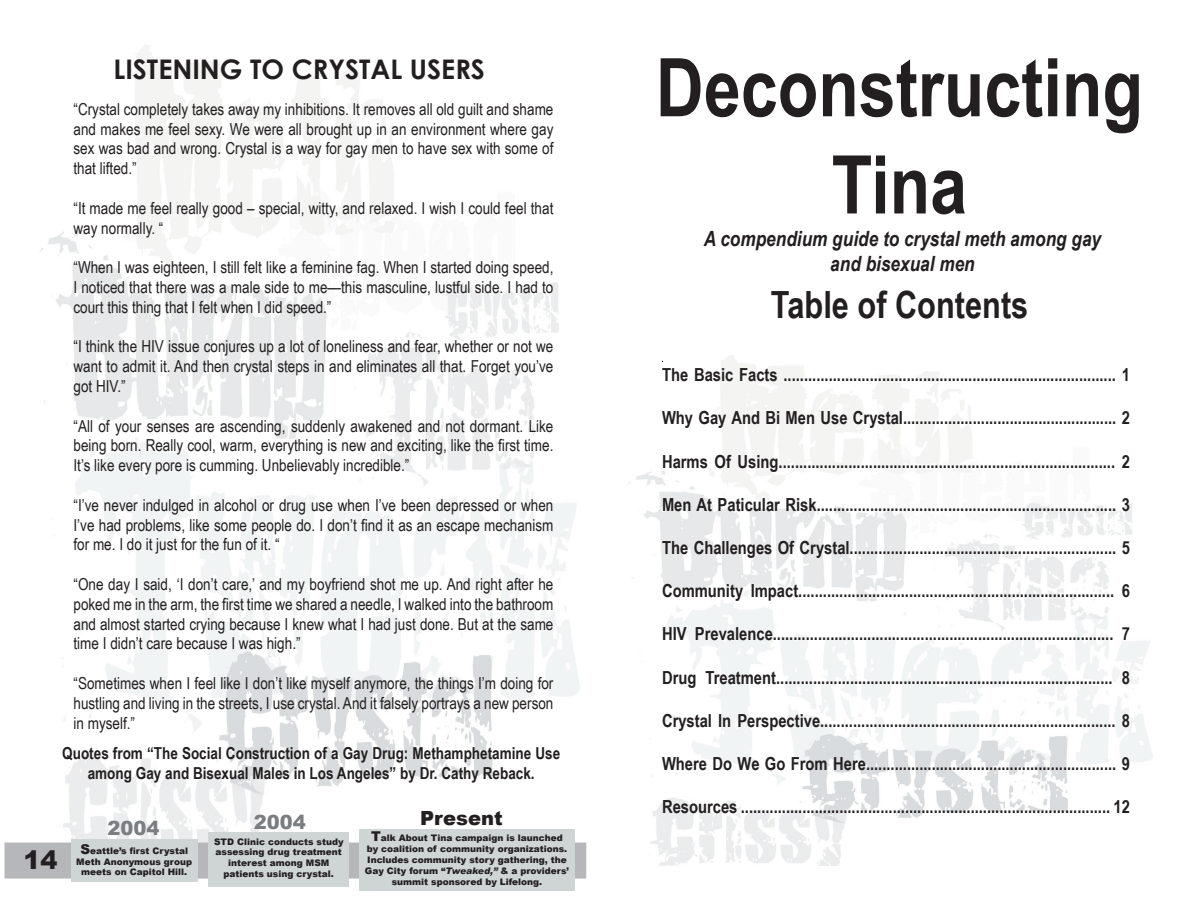
<style>
.page{position:relative;width:1188px;height:918px;background:#fff}
.page>*{position:absolute;margin:0;border:0;box-sizing:border-box;transform-origin:0 0}
.t1{font:700 81px/97.2px "Arial Narrow";color:#231f20;text-align:center}
.Subtitle{font:700 37.5px "Arial Narrow";color:#231f20}
.Body_Text_2{font:700 27px "Century Gothic";color:#231f20}
.t2{font:900 25.5px "Arial";color:#231f20}
.Subtitle-2{font:italic 700 21px/25.2px "Arial Narrow";color:#231f20;text-align:center}
.t3{font:900 19.5px "Arial";color:#7a7e81}
.t4{font:900 19.5px "Arial";color:#231f20}
.t5{font:700 18px "Arial Narrow";color:#231f20}
.Body_Text{font:16.5px/19.8px "Arial Narrow";color:#231f20;text-align:justify}
.Body_Text_2-2{font:700 16.5px/19.8px "Arial Narrow";color:#231f20;text-align:center}
.t6{font:900 9px/10.8px "Arial";color:#231f20;text-align:center}
.s1{font-size:13.5px}
.s2{font-style:italic}
</style>
<div class="page">
<img style="left:39px;top:45px;width:546px;height:798px">
<div style="left:4px;top:843px;width:582px;height:36px;background:#b6b7bb"></div>
<div style="left:71px;top:839px;width:126px;height:43px;background:#cfd4d5"></div>
<div style="left:209px;top:833px;width:139px;height:53px;background:#cfd4d5"></div>
<div style="left:360px;top:829px;width:215px;height:62px;background:#cfd4d5"></div>
<img style="left:628px;top:355px;width:525px;height:511px">
<p class="Body_Text_2" style="left:114px;top:48px;width:373px">LISTENING TO CRYSTAL USERS</p>
<p class="Body_Text" style="left:74px;top:98px;width:481px">“Crystal completely takes away my inhibitions. It removes all old guilt and shame and makes me feel sexy. We were all brought up in an environment where gay sex was bad and wrong. Crystal is a way for gay men to have sex with some of that lifted.”</p>
<p class="Body_Text" style="left:74px;top:197px;width:481px">“It made me feel really good – special, witty, and relaxed. I wish I could feel that way normally. “</p>
<p class="Body_Text" style="left:74px;top:257px;width:482px">“When I was eighteen, I still felt like a feminine fag. When I started doing speed, I noticed that there was a male side to me—this masculine, lustful side. I had to court this thing that I felt when I did speed.”</p>
<p class="Body_Text" style="left:74px;top:336px;width:481px">“I think the HIV issue conjures up a lot of loneliness and fear, whether or not we want to admit it. And then crystal steps in and eliminates all that. Forget you’ve got HIV.”</p>
<p class="Body_Text" style="left:74px;top:415px;width:482px">“All of your senses are ascending, suddenly awakened and not dormant. Like being born. Really cool, warm, everything is new and exciting, like the first time.<br>It’s like every pore is cumming. Unbelievably incredible.”</p>
<p class="Body_Text" style="left:74px;top:494px;width:482px">“I’ve never indulged in alcohol or drug use when I’ve been depressed or when I’ve had problems, like some people do. I don’t find it as an escape mechanism for me. I do it just for the fun of it. “</p>
<p class="Body_Text" style="left:74px;top:574px;width:482px">“One day I said, ‘I don’t care,’ and my boyfriend shot me up. And right after he poked me in the arm, the first time we shared a needle, I walked into the bathroom and almost started crying because I knew what I had just done. But at the same time I didn’t care because I was high.”</p>
<p class="Body_Text" style="left:74px;top:673px;width:482px">“Sometimes when I feel like I don’t like myself anymore, the things I’m doing for hustling and living in the streets, I use crystal. And it falsely portrays a new person in myself.”</p>
<p class="Body_Text_2-2" style="left:62px;top:743px;width:500px">Quotes from “The Social Construction of a Gay Drug: Methamphetamine Use among Gay and Bisexual Males in Los Angeles” by Dr. Cathy Reback.</p>
<p class="t2" style="left:23px;top:841px;width:36px">14</p>
<p class="t3" style="left:254px;top:807px;width:54px">2004</p>
<p class="t3" style="left:108px;top:814px;width:54px">2004</p>
<p class="t6" style="left:76px;top:845px;width:117px"><span class="s1">S</span>eattle’s first Crystal<br>Meth Anonymous group meets on Capitol Hill.</p>
<p class="t6" style="left:214px;top:836px;width:131px">STD Clinic conducts study assessing drug treatment interest among MSM patients using crystal.</p>
<p class="t4" style="left:420px;top:804px;width:84px">Present</p>
<p class="t6" style="left:365px;top:833px;width:206px"><span class="s1">T</span>alk About Tina campaign is launched by coalition of community organizations.<br>Includes community story gathering, the Gay City forum “<span class="s2">Tweaked,”</span> &amp; a providers’ summit sponsored by Lifelong.</p>
<p class="t1" style="left:656px;top:35px;width:489px">Deconstructing<br>Tina</p>
<p class="Subtitle-2" style="left:704px;top:225px;width:399px">A compendium guide to crystal meth among gay and bisexual men</p>
<p class="Subtitle" style="left:771px;top:276px;width:259px">Table of Contents</p>
<p class="t5" style="left:662px;top:361px;width:469px">The Basic Facts ................................................................................. 1</p>
<p class="t5" style="left:662px;top:404px;width:470px">Why Gay And Bi Men Use Crystal.................................................... 2</p>
<p class="t5" style="left:662px;top:448px;width:469px">Harms Of Using.................................................................................. 2</p>
<p class="t5" style="left:662px;top:491px;width:470px">Men At Paticular Risk......................................................................... 3</p>
<p class="t5" style="left:662px;top:534px;width:470px">The Challenges Of Crystal................................................................. 5</p>
<p class="t5" style="left:662px;top:577px;width:470px">Community Impact............................................................................. 6</p>
<p class="t5" style="left:662px;top:620px;width:470px">HIV Prevalence................................................................................... 7</p>
<p class="t5" style="left:662px;top:664px;width:470px">Drug Treatment.................................................................................. 8</p>
<p class="t5" style="left:662px;top:707px;width:470px">Crystal In Perspective........................................................................ 8</p>
<p class="t5" style="left:662px;top:750px;width:469px">Where Do We Go From Here............................................................. 9</p>
<p class="t5" style="left:662px;top:793px;width:470px">Resources .......................................................................................... 12</p>
</div>
